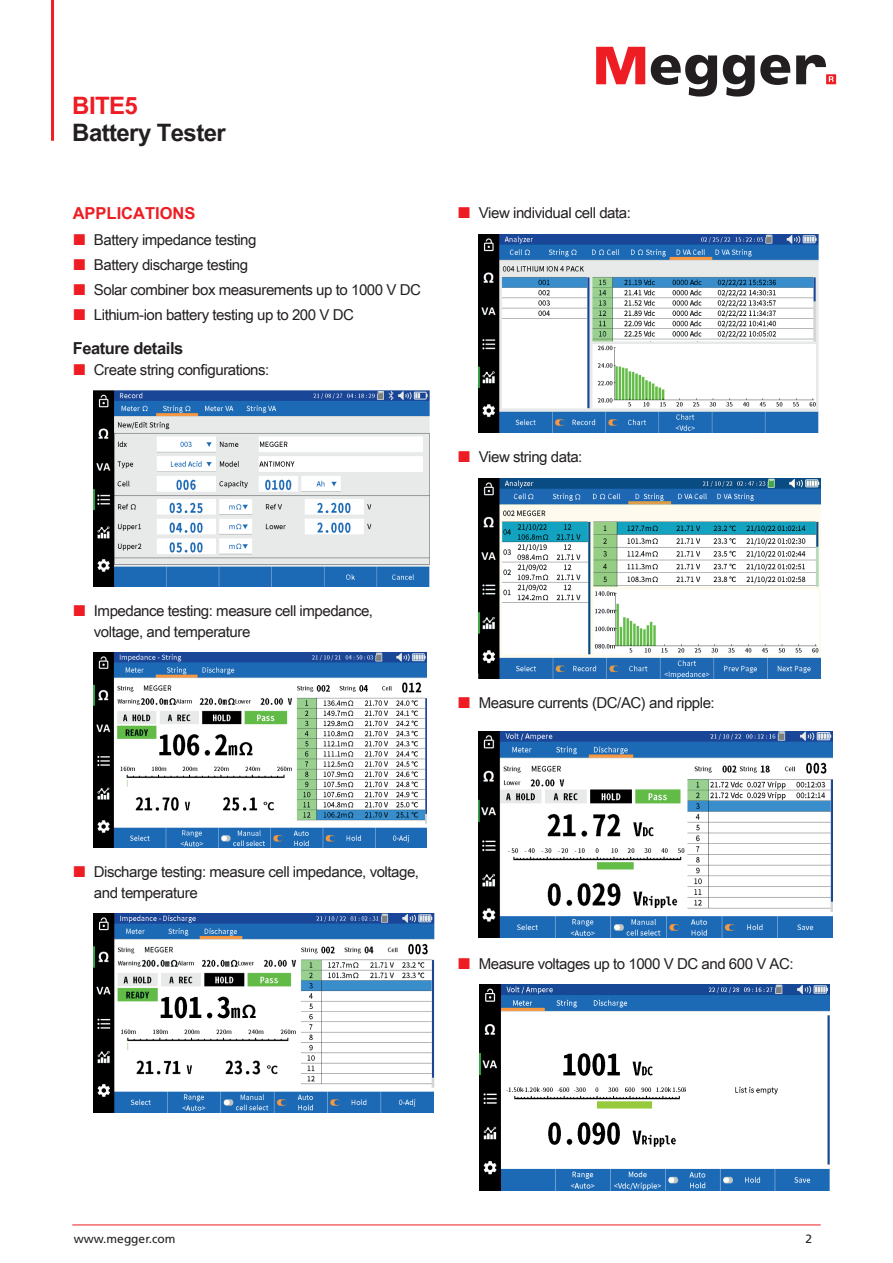
<style>
.page{position:relative;width:893px;height:1263px;background:#fff}
.page>*{position:absolute;margin:0;border:0;box-sizing:border-box;transform-origin:0 0}
.t1{font:700 24px "Arial Unicode MS";letter-spacing:-.025em;color:#231f20}
.t2{font:700 24px "Arial Unicode MS";letter-spacing:-.025em;color:#ee1d23}
.t3{font:700 16.5px "Arial Unicode MS";letter-spacing:-.025em;color:#231f20}
.t4{font:700 16.5px "Arial Unicode MS";color:#ee1d23}
.t5{font:15px/25.2px "Arial Unicode MS";letter-spacing:-.03em;color:#231f20}
.t6{font:12px "Frutiger LT Pro";color:#231f20}
</style>
<div class="page">
<img style="left:94px;top:391px;width:335px;height:196px">
<img style="left:94px;top:653px;width:333px;height:195px">
<img style="left:94px;top:914px;width:340px;height:199px">
<img style="left:479px;top:234px;width:339px;height:199px">
<img style="left:479px;top:478px;width:341px;height:200px">
<img style="left:479px;top:731px;width:353px;height:207px">
<img style="left:479px;top:985px;width:351px;height:205px">
<hr style="left:51px;top:0;width:3px;height:141px;background:#ee1d23">
<svg style="left:596px;top:47px;width:49px;height:37px"></svg>
<svg style="left:651px;top:55px;width:66px;height:42px"></svg>
<svg style="left:723px;top:55px;width:67px;height:42px"></svg>
<svg style="left:796px;top:55px;width:40px;height:29px"></svg>
<hr style="left:72px;top:1225px;width:749px;height:1px;background:#ee1d23">
<h1 class="t2" style="left:72px;top:88px;width:67px">BITE5</h1>
<h1 class="t1" style="left:72px;top:115px;width:155px">Battery Tester</h1>
<p class="t4" style="left:73px;top:201px;width:124px">APPLICATIONS</p>
<p class="t5" style="left:94px;top:226px;width:328px">Battery impedance testing<br>Battery discharge testing<br>Solar combiner box measurements up to 1000 V DC Lithium-ion battery testing up to 200 V DC</p>
<p class="t3" style="left:73px;top:336px;width:112px">Feature details</p>
<p class="t5" style="left:94px;top:357px;width:177px">Create string configurations:</p>
<p class="t5" style="left:94px;top:600px;width:281px;line-height:21px">Impedance testing: measure cell impedance, voltage, and temperature</p>
<p class="t5" style="left:479px;top:200px;width:154px">View individual cell data:</p>
<p class="t5" style="left:479px;top:444px;width:105px">View string data:</p>
<p class="t5" style="left:479px;top:690px;width:237px">Measure currents (DC/AC) and ripple:</p>
<p class="t5" style="left:94px;top:861px;width:327px;line-height:21px">Discharge testing: measure cell impedance, voltage, and temperature</p>
<p class="t5" style="left:479px;top:951px;width:316px">Measure voltages up to 1000 V DC and 600 V AC:</p>
<p class="t6" style="left:74px;top:1231px;width:103px">www.megger.com</p>
<p class="t6" style="left:805px;top:1231px;width:8px">2</p>
</div>
